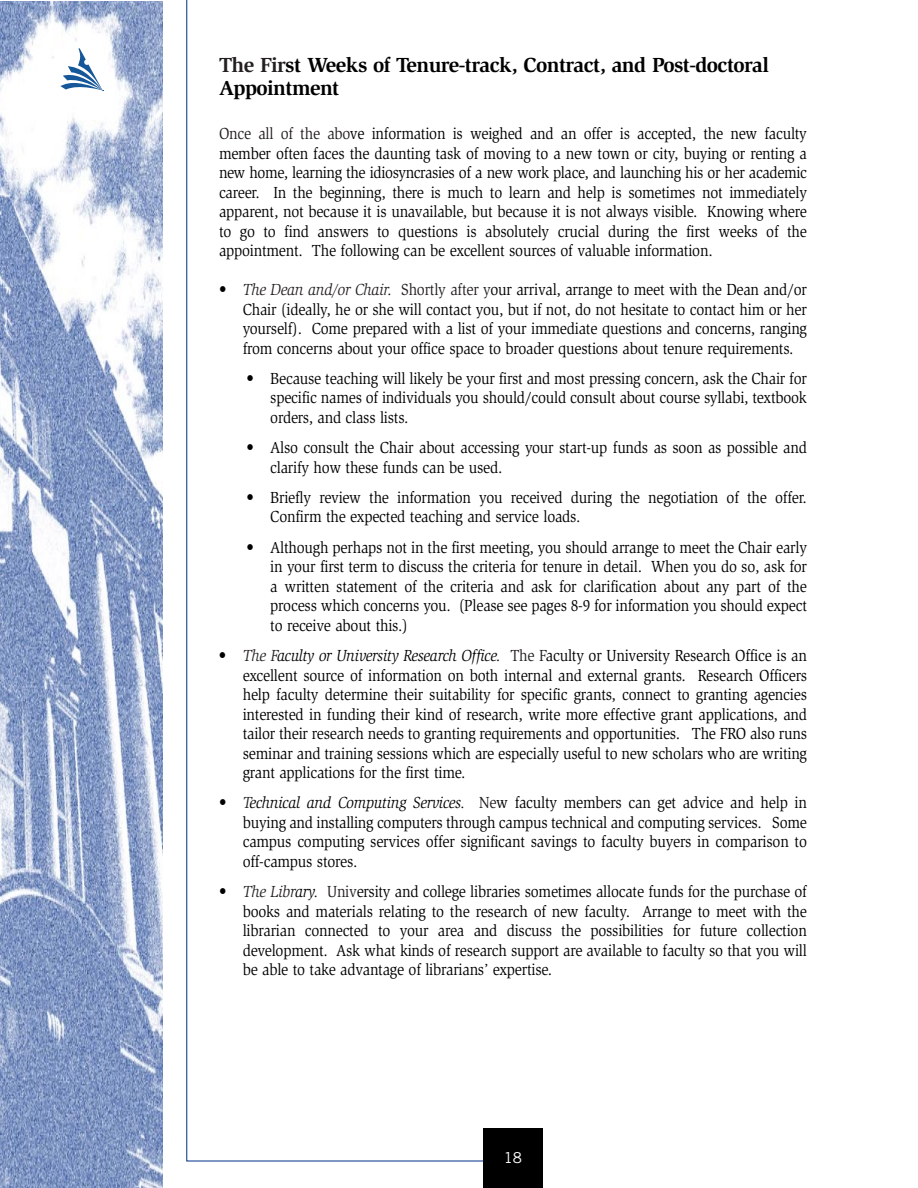
<style>
.page{position:relative;width:918px;height:1188px;background:#fff}
.page>*{position:absolute;margin:0;border:0;box-sizing:border-box;transform-origin:0 0}
.t1{font:700 21px/22.5px "Slimbach";letter-spacing:-.025em;color:#000}
.t2{font:16.5px/19.5px "Slimbach";letter-spacing:-.015em;color:#000;text-align:justify;scale:.9 1}
.t3{font:15px "Trade Gothic";color:#fff}
.s1{color:#231f20}
.s2{font-style:italic;color:#231f20}
.s3{font-style:italic}
</style>
<div class="page">
<div style="left:484px;top:1128px;width:59px;height:60px;background:#000"></div>
<img style="left:0;top:2px;width:162px;height:1186px">
<svg style="left:60px;top:48px;width:43px;height:43px"></svg>
<svg style="left:186px;top:0;width:298px;height:1162px"></svg>
<p class="t1" style="left:219px;top:55px;width:552px"><span class="s1">The Fir</span>st Weeks of Tenure-track, Contract, and Post-doctoral<br>Appointment</p>
<p class="t2" style="left:219px;top:125px;width:655px"><span class="s1">Once all of the abo</span>ve information is weighed and an offer is accepted, the new faculty member often faces the daunting task of moving to a new town or city, buying or renting a new home, learning the idiosyncrasies of a new work place, and launching his or her academic career. In the beginning, there is much to learn and help is sometimes not immediately apparent, not because it is unavailable, but because it is not always visible. Knowing where to go to find answers to questions is absolutely crucial during the first weeks of the appointment. The following can be excellent sources of valuable information.</p>
<p class="t2" style="left:243px;top:281px;width:629px;text-indent:-24px">• <span class="s2">The Dean and/or Chair</span><span class="s3">.</span> <span class="s1">Shortly after y</span>our arrival, arrange to meet with the Dean and/or Chair (ideally, he or she will contact you, but if not, do not hesitate to contact him or her yourself). Come prepared with a list of your immediate questions and concerns, ranging from concerns about your office space to broader questions about tenure requirements.</p>
<p class="t2" style="left:270px;top:370px;width:598px;text-indent:-24px">• Because teaching will likely be your first and most pressing concern, ask the Chair for specific names of individuals you should/could consult about course syllabi, textbook orders, and class lists.</p>
<p class="t2" style="left:270px;top:439px;width:598px;text-indent:-24px">• Also consult the Chair about accessing your start-up funds as soon as possible and clarify how these funds can be used.</p>
<p class="t2" style="left:270px;top:489px;width:598px;text-indent:-24px">• Briefly review the information you received during the negotiation of the offer.<br>Confirm the expected teaching and service loads.</p>
<p class="t2" style="left:270px;top:539px;width:598px;text-indent:-24px">• Although perhaps not in the first meeting, you should arrange to meet the Chair early in your first term to discuss the criteria for tenure in detail. When you do so, ask for a written statement of the criteria and ask for clarification about any part of the process which concerns you. (Please see pages 8-9 for information you should expect to receive about this.)</p>
<p class="t2" style="left:243px;top:647px;width:629px;text-indent:-24px">• <span class="s2">The F</span><span class="s3">aculty or University Research Office.</span> <span class="s1">The F</span>aculty or University Research Office is an excellent source of information on both internal and external grants. Research Officers help faculty determine their suitability for specific grants, connect to granting agencies interested in funding their kind of research, write more effective grant applications, and tailor their research needs to granting requirements and opportunities. The FRO also runs seminar and training sessions which are especially useful to new scholars who are writing grant applications for the first time.</p>
<p class="t2" style="left:243px;top:794px;width:629px;text-indent:-24px">• <span class="s2">T</span><span class="s3">echnical and Computing Services.</span> <span class="s1">Ne</span>w faculty members can get advice and help in buying and installing computers through campus technical and computing services. Some campus computing services offer significant savings to faculty buyers in comparison to off-campus stores.</p>
<p class="t2" style="left:243px;top:883px;width:628px;text-indent:-24px">• <span class="s2">The Libr</span><span class="s3">ary.</span> <span class="s1">Univ</span>ersity and college libraries sometimes allocate funds for the purchase of books and materials relating to the research of new faculty. Arrange to meet with the librarian connected to your area and discuss the possibilities for future collection development. Ask what kinds of research support are available to faculty so that you will be able to take advantage of librarians’ expertise.</p>
<p class="t3" style="left:504px;top:1152px;width:20px">18</p>
</div>
